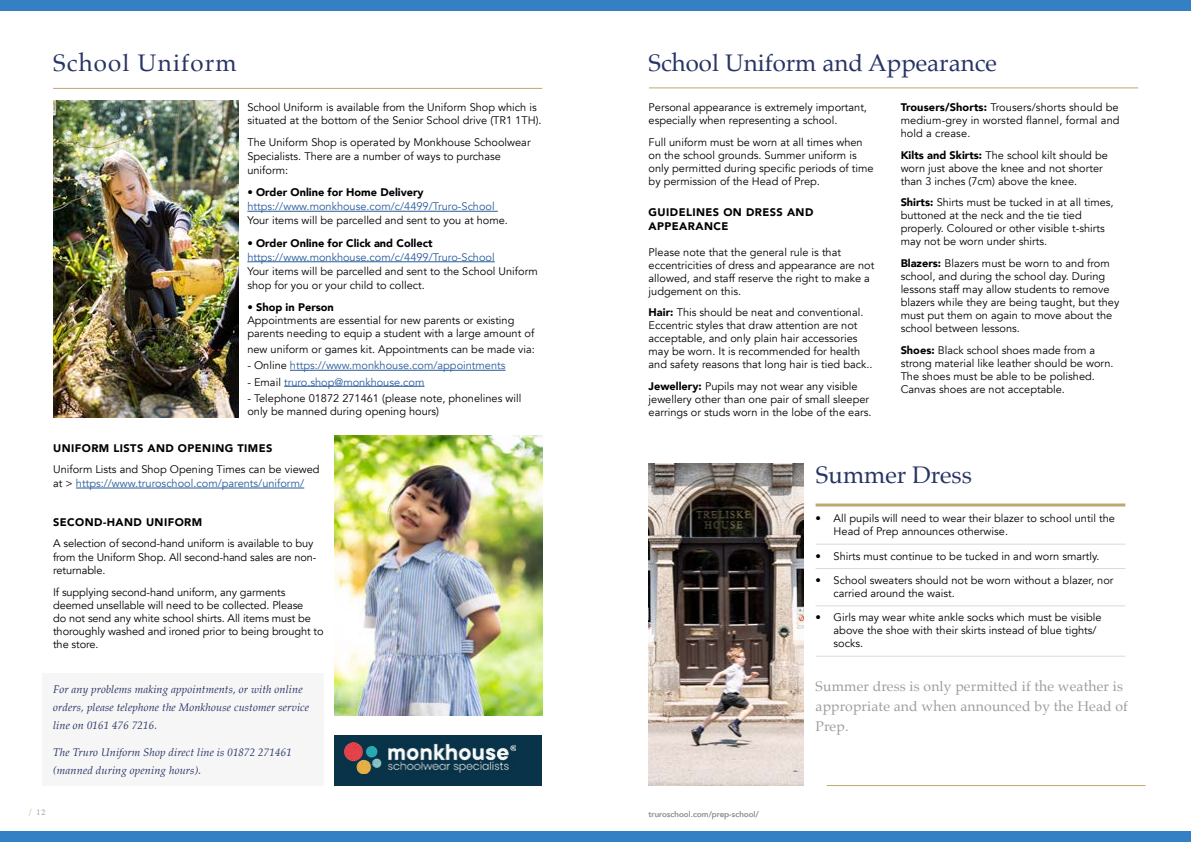
<style>
.page{position:relative;width:1191px;height:842px;background:#fff}
.page>*{position:absolute;margin:0;border:0;box-sizing:border-box;transform-origin:0 0}
.t1{font:24px "Palatino";color:#273465}
.t2{font:24px "Palatino";letter-spacing:.05em;color:#273465}
.t3{font:14px/20px "Palatino";letter-spacing:.01em;color:#9b9ea2}
.t4{font:11px/13px "Avenir";color:#000}
.t5{font:italic 11px/18px "Palatino";letter-spacing:.01em;color:#273465}
.t6{font:11px "Avenir";color:#275b9b}
.t7{font:900 11px/14px "Avenir";letter-spacing:.04em;color:#000}
.t8{font:900 11px "Avenir";color:#000}
.t9{font:500 8px "Avenir";letter-spacing:.01em;color:#9b9ea2}
.t10{font:8px "Palatino";color:#9b9ea2}
.s1{color:#000}
.s2{color:#275b9b}
.s3{color:#bda96c}
.s4{font-weight:900}
</style>
<div class="page">
<div style="left:42px;top:673px;width:281px;height:112px;background:#f6f6f6"></div>
<hr style="left:247px;top:211px;width:251px;height:1px;background:#275b9b">
<hr style="left:247px;top:261px;width:248px;height:1px;background:#275b9b">
<hr style="left:290px;top:370px;width:215px;height:1px;background:#275b9b">
<hr style="left:284px;top:386px;width:140px;height:1px;background:#275b9b">
<hr style="left:76px;top:488px;width:228px;height:1px;background:#275b9b">
<img style="left:53px;top:100px;width:186px;height:317px">
<img style="left:334px;top:436px;width:208px;height:279px">
<div style="left:0;top:0;width:1191px;height:11px;background:#3381c4"></div>
<hr style="left:826px;top:785px;width:319px;height:1px;background:#bda96c">
<div style="left:334px;top:735px;width:208px;height:51px;background:#083349"></div>
<img style="left:344px;top:742px;width:171px;height:32px">
<img style="left:648px;top:463px;width:155px;height:323px">
<hr style="left:815px;top:503px;width:310px;height:3px;background:#bda96c">
<hr style="left:815px;top:544px;width:310px;height:1px;background:#dadada">
<hr style="left:815px;top:568px;width:310px;height:1px;background:#dadada">
<hr style="left:815px;top:605px;width:310px;height:1px;background:#dadada">
<hr style="left:815px;top:656px;width:310px;height:1px;background:#dadada">
<hr style="left:53px;top:88px;width:489px;height:1px;background:#bda96c">
<hr style="left:649px;top:88px;width:489px;height:1px;background:#bda96c">
<div style="left:0;top:831px;width:1191px;height:11px;background:#3381c4"></div>
<h1 class="t2" style="left:53px;top:43px;width:185px">School Uniform</h1>
<p class="t4" style="left:247px;top:101px;width:296px">School Uniform is available from the Uniform Shop which is situated at the bottom of the Senior School drive (TR1 1TH).</p>
<p class="t4" style="left:247px;top:135px;width:285px;line-height:14px">The Uniform Shop is operated by Monkhouse Schoolwear<br>Specialists. There are a number of ways to purchase uniform:</p>
<p class="t8" style="left:247px;top:183px;width:178px">• Order Online for Home Delivery</p>
<p class="t6" style="left:247px;top:200px;width:249px">https://www.monkhouse.com/c/4499/Truro-School</p>
<p class="t4" style="left:247px;top:214px;width:262px">Your items will be parcelled and sent to you at home.</p>
<p class="t8" style="left:247px;top:234px;width:187px">• Order Online for Click and Collect</p>
<p class="t6" style="left:247px;top:251px;width:249px">https://www.monkhouse.com/c/4499/Truro-School</p>
<p class="t4" style="left:247px;top:264px;width:292px;line-height:14px">Your items will be parcelled and sent to the School Uniform shop for you or your child to collect.</p>
<p class="t8" style="left:247px;top:298px;width:88px">• Shop in Person</p>
<p class="t4" style="left:247px;top:314px;width:288px">Appointments are essential for new parents or existing parents needing to equip a student with a large amount of</p>
<p class="t4" style="left:247px;top:343px;width:289px">new uniform or games kit. Appointments can be made via:</p>
<p class="t6" style="left:247px;top:359px;width:260px"><span class="s1">- Online</span> https://www.monkhouse.com/appointments</p>
<p class="t6" style="left:247px;top:375px;width:179px"><span class="s1">- Email</span> truro.shop@monkhouse.com</p>
<p class="t4" style="left:247px;top:391px;width:275px">- Telephone 01872 271461 (please note, phonelines will only be manned during opening hours)</p>
<p class="t7" style="left:53px;top:440px;width:221px">UNIFORM LISTS AND OPENING TIMES</p>
<p class="t4" style="left:53px;top:463px;width:268px;line-height:14px">Uniform Lists and Shop Opening Times can be viewed at &gt; <span class="s2">https://www.truroschool.com/parents/uniform/</span></p>
<p class="t7" style="left:53px;top:515px;width:151px">SECOND-HAND UNIFORM</p>
<p class="t4" style="left:53px;top:537px;width:265px">A selection of second-hand uniform is available to buy from the Uniform Shop. All second-hand sales are non&shy;returnable.</p>
<p class="t4" style="left:53px;top:585px;width:272px">If supplying second-hand uniform, any garments deemed unsellable will need to be collected. Please<br>do not send any white school shirts. All items must be thoroughly washed and ironed prior to being brought to the store.</p>
<p class="t5" style="left:53px;top:680px;width:257px">For any problems making appointments, or with online orders, please telephone the Monkhouse customer service line on 0161 476 7216.</p>
<p class="t5" style="left:53px;top:743px;width:240px">The Truro Uniform Shop direct line is 01872 271461 (manned during opening hours).</p>
<p class="t10" style="left:28px;top:806px;width:19px"><span class="s3">/</span> 12</p>
<h1 class="t1" style="left:648px;top:43px;width:350px">School Uniform and Appearance</h1>
<p class="t4" style="left:648px;top:101px;width:220px">Personal appearance is extremely important, especially when representing a school.</p>
<p class="t4" style="left:648px;top:136px;width:227px">Full uniform must be worn at all times when on the school grounds. Summer uniform is only permitted during specific periods of time by permission of the Head of Prep.</p>
<p class="t7" style="left:648px;top:205px;width:166px">GUIDELINES ON DRESS AND<br>APPEARANCE</p>
<p class="t4" style="left:648px;top:246px;width:227px">Please note that the general rule is that eccentricities of dress and appearance are not allowed, and staff reserve the right to make a judgement on this.</p>
<p class="t4" style="left:648px;top:306px;width:225px"><span class="s4">Hair:</span> This should be neat and conventional.<br>Eccentric styles that draw attention are not acceptable, and only plain hair accessories may be worn. It is recommended for health and safety reasons that long hair is tied back..</p>
<p class="t4" style="left:648px;top:380px;width:224px"><span class="s4">Jewellery:</span> Pupils may not wear any visible jewellery other than one pair of small sleeper earrings or studs worn in the lobe of the ears.</p>
<p class="t4" style="left:900px;top:101px;width:220px;text-align:justify"><span class="s4">Trousers/Shorts:</span> Trousers/shorts should be medium-grey in worsted flannel, formal and hold a crease.</p>
<p class="t4" style="left:900px;top:149px;width:209px"><span class="s4">Kilts and Skirts:</span> The school kilt should be worn just above the knee and not shorter than 3 inches (7cm) above the knee.</p>
<p class="t4" style="left:900px;top:196px;width:214px"><span class="s4">Shirts:</span> Shirts must be tucked in at all times, buttoned at the neck and the tie tied properly. Coloured or other visible t-shirts may not be worn under shirts.</p>
<p class="t4" style="left:900px;top:257px;width:220px"><span class="s4">Blazers:</span> Blazers must be worn to and from school, and during the school day. During lessons staff may allow students to remove blazers while they are being taught, but they must put them on again to move about the school between lessons.</p>
<p class="t4" style="left:900px;top:343px;width:214px"><span class="s4">Shoes:</span> Black school shoes made from a strong material like leather should be worn.<br>The shoes must be able to be polished.<br>Canvas shoes are not acceptable.</p>
<h1 class="t1" style="left:816px;top:455px;width:157px">Summer Dress</h1>
<p class="t4" style="left:833px;top:512px;width:283px;text-indent:-18px">• All pupils will need to wear their blazer to school until the<br>Head of Prep announces otherwise.</p>
<p class="t4" style="left:815px;top:549px;width:285px">• Shirts must continue to be tucked in and worn smartly.</p>
<p class="t4" style="left:833px;top:574px;width:281px;text-indent:-18px">• School sweaters should not be worn without a blazer, nor carried around the waist.</p>
<p class="t4" style="left:833px;top:611px;width:269px;text-indent:-18px">• Girls may wear white ankle socks which must be visible above the shoe with their skirts instead of blue tights/ socks.</p>
<p class="t9" style="left:648px;top:807px;width:112px">truroschool.com/prep-school/</p>
<p class="t3" style="left:815px;top:676px;width:314px">Summer dress is only permitted if the weather is appropriate and when announced by the Head of<br>Prep.</p>
</div>
